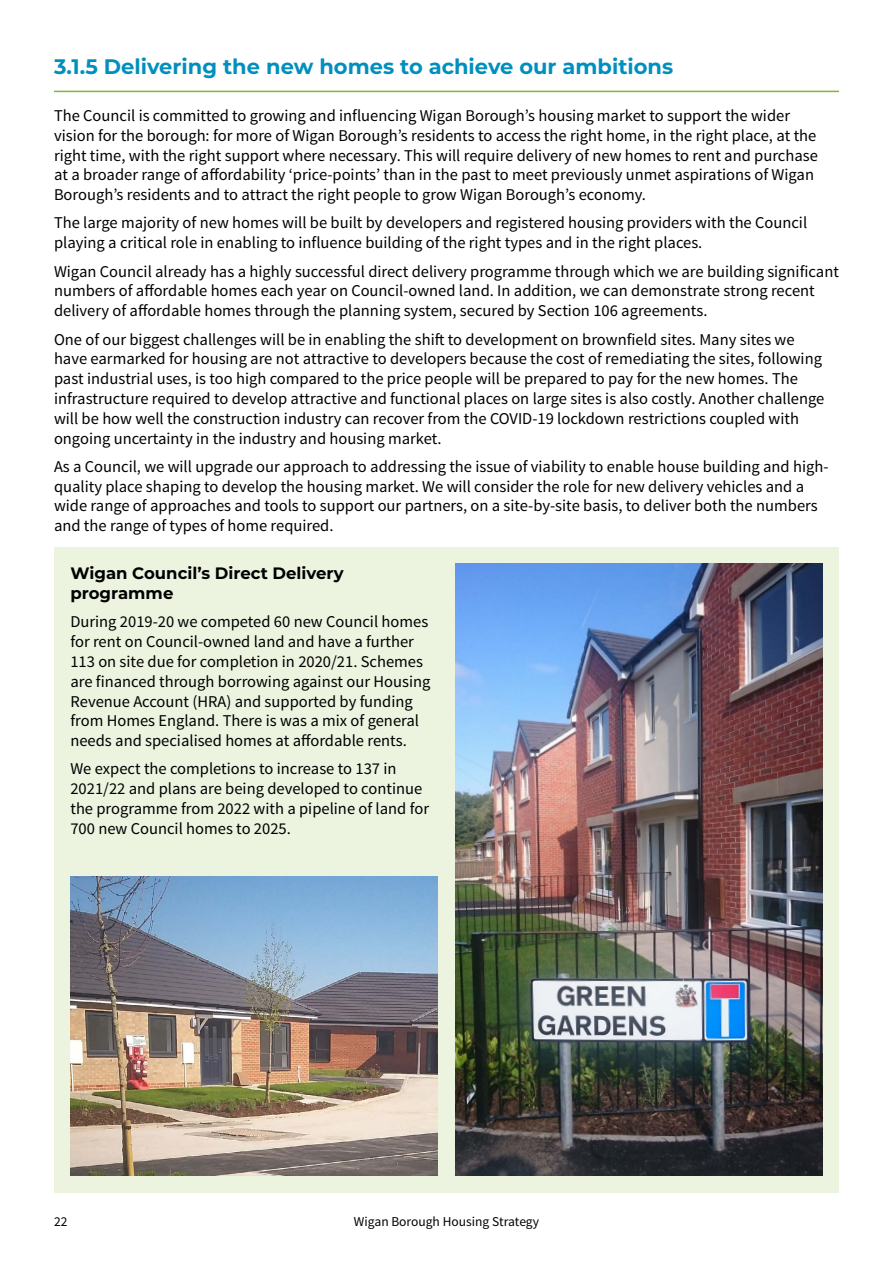
<style>
.page{position:relative;width:893px;height:1263px;background:#fff}
.page>*{position:absolute;margin:0;border:0;box-sizing:border-box;transform-origin:0 0}
.Headings{font:700 21px "Montserrat";color:#018fbe}
.Body_copy{font:16.5px/19.8px "Source Sans Pro";color:#000}
.Subheading{font:700 16.5px/19.8px "Montserrat";color:#000}
.t1{font:13.5px "Source Sans Pro";color:#000}
</style>
<div class="page">
<hr style="left:54px;top:91px;width:785px;height:1px;background:#7fba28">
<div style="left:54px;top:547px;width:785px;height:645px;background:#ecf3df"></div>
<img style="left:455px;top:563px;width:367px;height:613px">
<img style="left:70px;top:876px;width:367px;height:300px">
<h2 class="Headings" style="left:54px;top:52px;width:621px">3.1.5 Delivering the new homes to achieve our ambitions</h2>
<p class="Body_copy" style="left:54px;top:106px;width:765px">The Council is committed to growing and influencing Wigan Borough’s housing market to support the wider vision for the borough: for more of Wigan Borough’s residents to access the right home, in the right place, at the right time, with the right support where necessary. This will require delivery of new homes to rent and purchase at a broader range of affordability ‘price-points’ than in the past to meet previously unmet aspirations of Wigan Borough’s residents and to attract the right people to grow Wigan Borough’s economy.</p>
<p class="Body_copy" style="left:54px;top:213px;width:755px">The large majority of new homes will be built by developers and registered housing providers with the Council playing a critical role in enabling to influence building of the right types and in the right places.</p>
<p class="Body_copy" style="left:54px;top:261px;width:786px">Wigan Council already has a highly successful direct delivery programme through which we are building significant numbers of affordable homes each year on Council-owned land. In addition, we can demonstrate strong recent delivery of affordable homes through the planning system, secured by Section 106 agreements.</p>
<p class="Body_copy" style="left:54px;top:329px;width:772px">One of our biggest challenges will be in enabling the shift to development on brownfield sites. Many sites we have earmarked for housing are not attractive to developers because the cost of remediating the sites, following past industrial uses, is too high compared to the price people will be prepared to pay for the new homes. The infrastructure required to develop attractive and functional places on large sites is also costly. Another challenge will be how well the construction industry can recover from the COVID-19 lockdown restrictions coupled with ongoing uncertainty in the industry and housing market.</p>
<p class="Body_copy" style="left:54px;top:457px;width:776px">As a Council, we will upgrade our approach to addressing the issue of viability to enable house building and high&shy;quality place shaping to develop the housing market. We will consider the role for new delivery vehicles and a wide range of approaches and tools to support our partners, on a site-by-site basis, to deliver both the numbers and the range of types of home required.</p>
<h3 class="Subheading" style="left:70px;top:563px;width:275px">Wigan Council’s Direct Delivery programme</h3>
<p class="Body_copy" style="left:70px;top:612px;width:361px">During 2019-20 we competed 60 new Council homes for rent on Council-owned land and have a further 113 on site due for completion in 2020/21. Schemes are financed through borrowing against our Housing Revenue Account (HRA) and supported by funding from Homes England. There is was a mix of general needs and specialised homes at affordable rents.</p>
<p class="Body_copy" style="left:70px;top:759px;width:360px">We expect the completions to increase to 137 in 2021/22 and plans are being developed to continue the programme from 2022 with a pipeline of land for 700 new Council homes to 2025.</p>
<p class="t1" style="left:54px;top:1213px;width:15px">22</p>
<p class="t1" style="left:354px;top:1213px;width:187px">Wigan Borough Housing Strategy</p>
</div>
